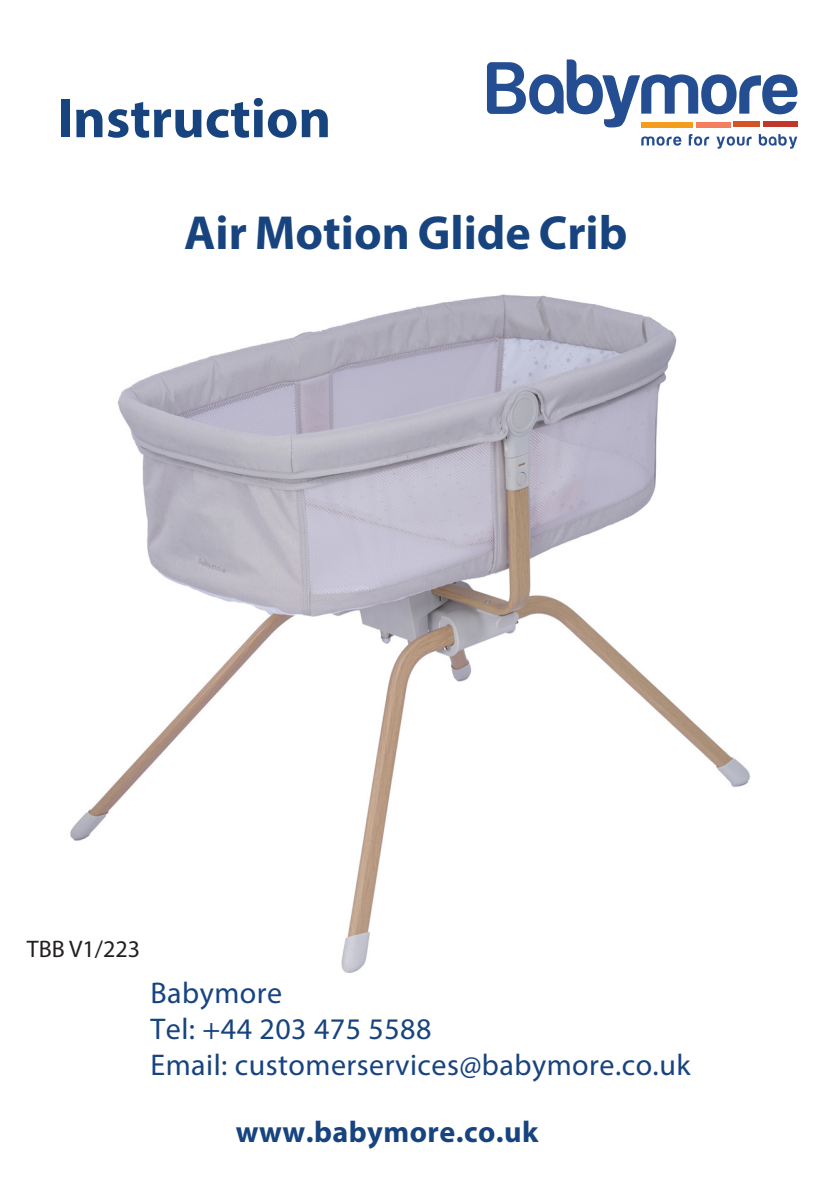
<style>
.page{position:relative;width:840px;height:1191px;background:#fff}
.page>*{position:absolute;margin:0;border:0;box-sizing:border-box;transform-origin:0 0}
.t1{font:700 56px "Myriad Pro";color:#17437f}
.t2{font:700 48px "Myriad Pro";color:#17437f}
.t3{font:30px/36px "Myriad Pro";letter-spacing:.015em;color:#17437f}
.t4{font:700 30px "Myriad Pro";letter-spacing:.015em;color:#17437f}
.t5{font:24px "Myriad Pro";color:#231f20}
</style>
<div class="page">
<img style="left:70px;top:294px;width:680px;height:679px">
<svg style="left:641px;top:136px;width:40px;height:10px"></svg>
<svg style="left:688px;top:134px;width:20px;height:12px"></svg>
<svg style="left:716px;top:136px;width:35px;height:13px"></svg>
<svg style="left:758px;top:134px;width:38px;height:15px"></svg>
<svg style="left:487px;top:59px;width:310px;height:68px"></svg>
<h1 class="t1" style="left:57px;top:82px;width:275px">Instruction</h1>
<h2 class="t2" style="left:184px;top:201px;width:444px">Air Motion Glide Crib</h2>
<p class="t5" style="left:27px;top:934px;width:115px">TBB V1/223</p>
<p class="t3" style="left:150px;top:974px;width:541px">Babymore<br>Tel: +44 203 475 5588<br>Email: customerservices@babymore.co.uk</p>
<p class="t4" style="left:236px;top:1112px;width:304px">www.babymore.co.uk</p>
</div>
